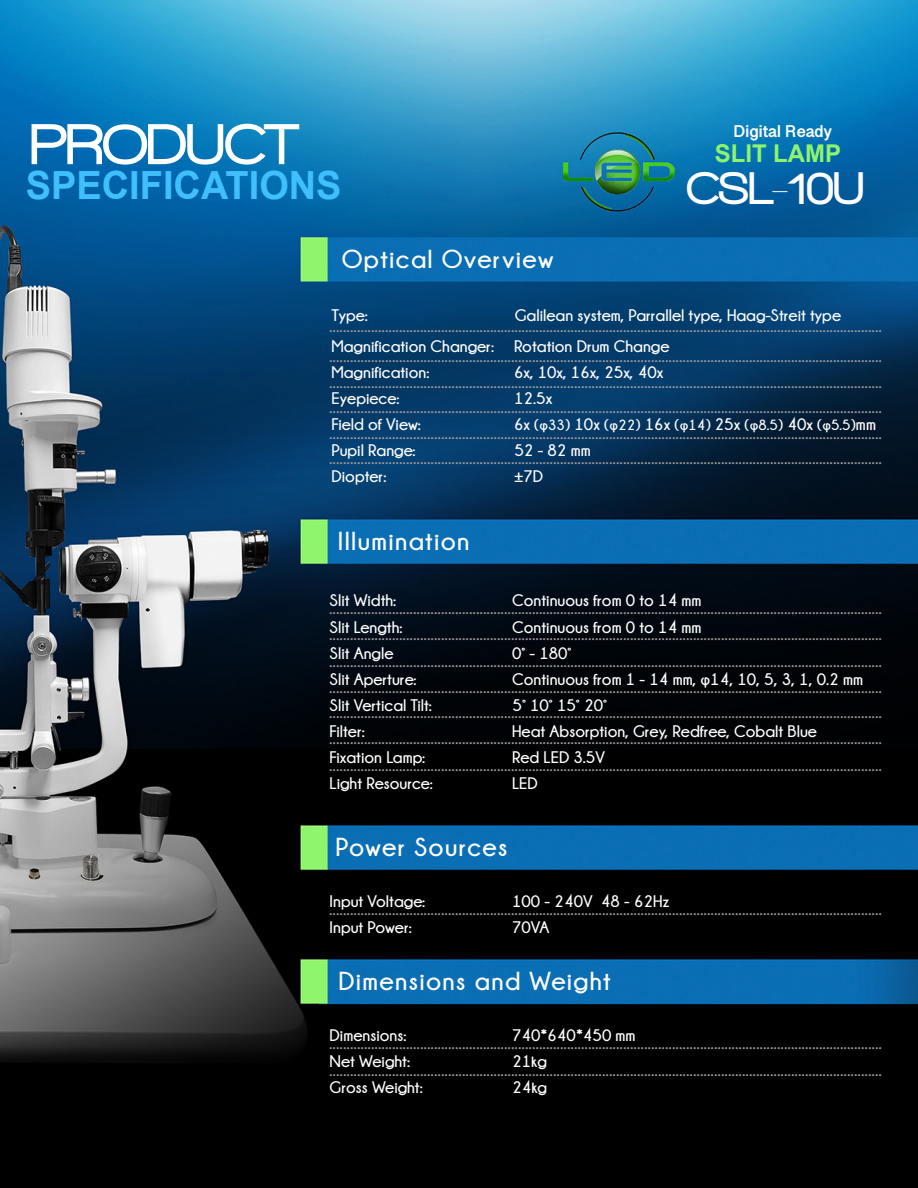
<style>
.page{position:relative;width:918px;height:1188px;background:#fff}
.page>*{position:absolute;margin:0;border:0;box-sizing:border-box;transform-origin:0 0}
.t1{font:900 59.1px "Walkway";color:#fff}
.t2{font:900 46.8px "Walkway";color:#fff}
.t3{font:700 38.85px "Arial";color:#3fc0fc}
.t4{font:26.4px/26.1px "Champagne&Limousines";color:#9f9a9a}
.t5{font:700 25.95px "Champagne&Limousines";letter-spacing:.05em;color:#fff}
.t6{font:700 24.45px "Arial";color:#8ef46d}
.t7{font:700 16.8px/30.9px "Champagne&Limousines";color:#fff}
.t8{font:700 14.85px "Oriya Sangam MN";color:#fff}
.t9{font:700 14.7px "Champagne&Limousines";color:#fff}
.s1{font-size:16.8px}
</style>
<div class="page">
<img style="left:0;top:0;width:918px;height:1188px">
<h1 class="t1" style="left:30px;top:113px;width:268px">PRODUCT</h1>
<h3 class="t3" style="left:26px;top:160px;width:317px">SPECIFICATIONS</h3>
<p class="t8" style="left:733px;top:121px;width:100px">Digital Ready</p>
<p class="t6" style="left:715px;top:137px;width:128px">SLIT LAMP</p>
<h2 class="t2" style="left:686px;top:163px;width:179px">CSL-10U</h2>
<p class="t5" style="left:342px;top:244px;width:213px">Optical Overview</p>
<p class="t7" style="left:332px;top:300px;width:38px">Type:</p>
<p class="t7" style="left:332px;top:300px;width:511px;text-indent:183px">Galilean system, Parrallel type, Haag-Streit type<br>Magnification Changer: Rotation Drum Change</p>
<p class="t7" style="left:332px;top:357px;width:99px">Magnification:</p>
<p class="t7" style="left:514px;top:357px;width:151px">6x, 10x, 16x, 25x, 40x</p>
<p class="t7" style="left:332px;top:383px;width:69px">Eyepiece:</p>
<p class="t7" style="left:514px;top:383px;width:40px">12.5x</p>
<p class="t7" style="left:332px;top:409px;width:91px">Field of View:</p>
<p class="t9" style="left:514px;top:417px;width:364px"><span class="s1">6x</span> (φ33) <span class="s1">10x</span> (φ22) <span class="s1">16x</span> (φ14) <span class="s1">25x</span> (φ8.5) <span class="s1">40x</span> (φ5.5)<span class="s1">mm</span></p>
<p class="t7" style="left:332px;top:435px;width:86px">Pupil Range:</p>
<p class="t7" style="left:514px;top:435px;width:78px">52 - 82 mm</p>
<p class="t7" style="left:332px;top:461px;width:56px">Diopter:</p>
<p class="t7" style="left:514px;top:461px;width:31px">±7D</p>
<p class="t4" style="left:329px;top:309px;width:554px;line-height:29.7px">.............................................................................................................................................................. ..............................................................................................................................................................</p>
<p class="t4" style="left:329px;top:367px;width:554px;line-height:25.3px;text-align:justify">.............................................................................................................................................................. .............................................................................................................................................................. .............................................................................................................................................................. ..............................................................................................................................................................</p>
<p class="t5" style="left:338px;top:527px;width:133px">Illumination</p>
<p class="t7" style="left:330px;top:585px;width:68px">Slit Width:</p>
<p class="t7" style="left:512px;top:585px;width:191px">Continuous from 0 to 14 mm</p>
<p class="t7" style="left:330px;top:611px;width:74px">Slit Length:</p>
<p class="t7" style="left:512px;top:611px;width:191px">Continuous from 0 to 14 mm</p>
<p class="t7" style="left:330px;top:637px;width:65px">Slit Angle</p>
<p class="t7" style="left:512px;top:637px;width:61px">0° - 180°</p>
<p class="t7" style="left:330px;top:663px;width:88px">Slit Aperture:</p>
<p class="t7" style="left:512px;top:663px;width:352px">Continuous from 1 - 14 mm, φ14, 10, 5, 3, 1, 0.2 mm</p>
<p class="t7" style="left:330px;top:689px;width:104px">Slit Vertical Tilt:</p>
<p class="t7" style="left:513px;top:689px;width:96px">5° 10° 15° 20°</p>
<p class="t7" style="left:330px;top:715px;width:37px">Filter:</p>
<p class="t7" style="left:512px;top:715px;width:306px">Heat Absorption, Grey, Redfree, Cobalt Blue</p>
<p class="t7" style="left:330px;top:741px;width:97px">Fixation Lamp:</p>
<p class="t7" style="left:512px;top:741px;width:94px">Red LED 3.5V</p>
<p class="t7" style="left:330px;top:767px;width:105px">Light Resource:</p>
<p class="t7" style="left:512px;top:767px;width:27px">LED</p>
<p class="t4" style="left:329px;top:593px;width:554px;text-align:justify">.............................................................................................................................................................. .............................................................................................................................................................. .............................................................................................................................................................. .............................................................................................................................................................. .............................................................................................................................................................. .............................................................................................................................................................. ..............................................................................................................................................................</p>
<p class="t5" style="left:336px;top:833px;width:173px">Power Sources</p>
<p class="t7" style="left:330px;top:886px;width:97px">Input Voltage:</p>
<p class="t7" style="left:512px;top:886px;width:159px">100 - 240V 48 - 62Hz</p>
<p class="t7" style="left:330px;top:912px;width:84px">Input Power:</p>
<p class="t7" style="left:512px;top:912px;width:39px">70VA</p>
<p class="t4" style="left:329px;top:894px;width:554px">..............................................................................................................................................................</p>
<p class="t5" style="left:338px;top:967px;width:274px">Dimensions and Weight</p>
<p class="t7" style="left:330px;top:1020px;width:78px">Dimensions:</p>
<p class="t7" style="left:512px;top:1020px;width:125px">740*640*450 mm</p>
<p class="t7" style="left:330px;top:1046px;width:82px">Net Weight:</p>
<p class="t7" style="left:512px;top:1046px;width:36px">21kg</p>
<p class="t7" style="left:330px;top:1072px;width:95px">Gross Weight:</p>
<p class="t7" style="left:512px;top:1072px;width:36px">24kg</p>
<p class="t4" style="left:329px;top:1027px;width:554px;line-height:26.8px">.............................................................................................................................................................. ..............................................................................................................................................................</p>
</div>
